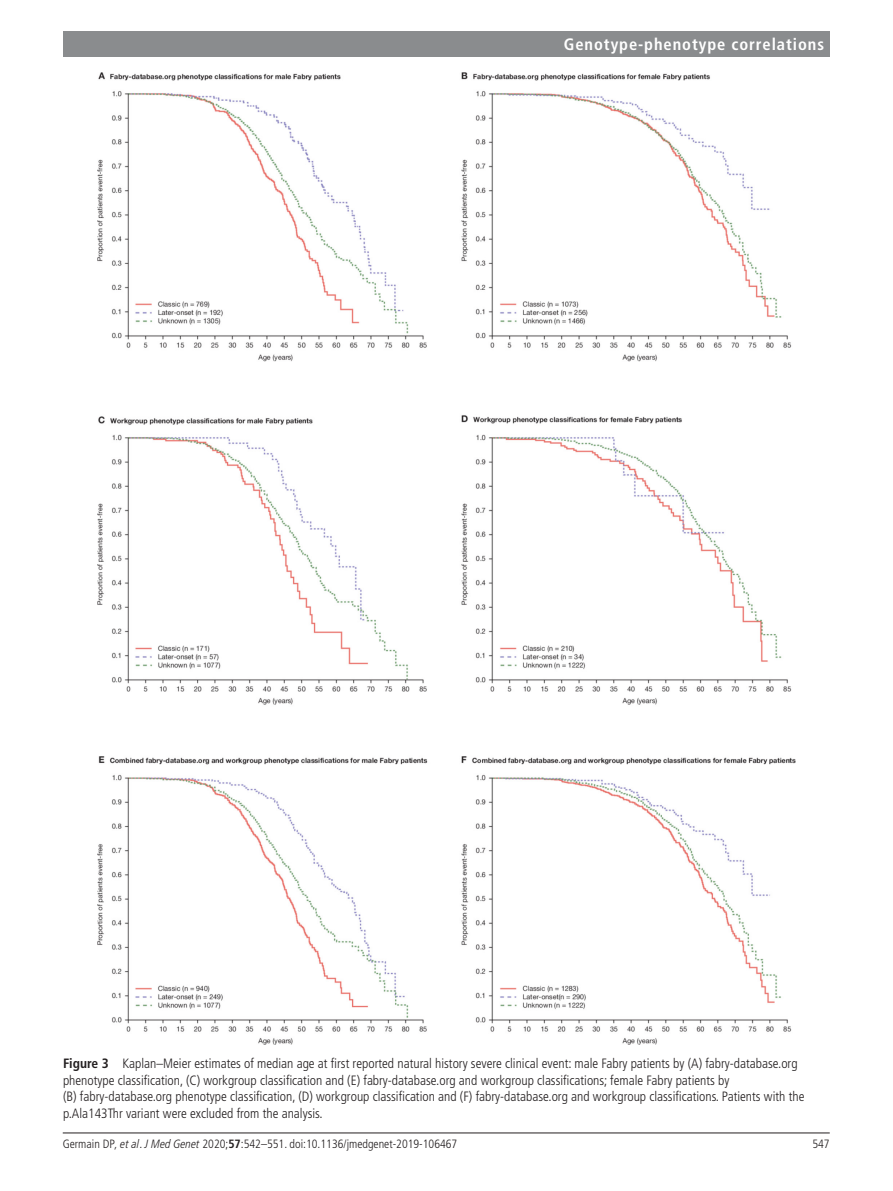
<style>
.page{position:relative;width:893px;height:1191px;background:#fff}
.page>*{position:absolute;margin:0;border:0;box-sizing:border-box;transform-origin:0 0}
.t1{font:700 condensed 16.5px "Frutiger LT Pro";letter-spacing:.055em;color:#fff}
.t2{font:300 condensed 13.5px/16.5px "Frutiger LT Pro";color:#231f20}
.t3{font:300 condensed 12px "Frutiger LT Pro";color:#231f20}
.s1{font-weight:700}
.s2{font-style:italic}
</style>
<div class="page">
<hr style="left:63px;top:1132px;width:767px;height:1px;background:#231f20">
<div style="left:63px;top:31px;width:767px;height:25px;background:#8a8c8e"></div>
<img style="left:97px;top:72px;width:699px;height:972px">
<p class="t1" style="left:564px;top:34px;width:262px">Genotype-phenotype correlations</p>
<p class="t2" style="left:63px;top:1055px;width:743px"><span class="s1">Figure 3</span> Kaplan–Meier estimates of median age at first reported natural history severe clinical event: male Fabry patients by (A) fabry-database.org phenotype classification, (C) workgroup classification and (E) fabry-database.org and workgroup classifications; female Fabry patients by<br>(B) fabry-database.org phenotype classification, (D) workgroup classification and (F) fabry-database.org and workgroup classifications. Patients with the p.Ala143Thr variant were excluded from the analysis.</p>
<p class="t3" style="left:63px;top:1136px;width:396px">Germain DP<span class="s2">, et al</span>. <span class="s2">J Med Genet</span> 2020;<span class="s1">57</span>:542–551. doi:10.1136/jmedgenet-2019-106467</p>
<p class="t3" style="left:812px;top:1136px;width:19px">547</p>
</div>
